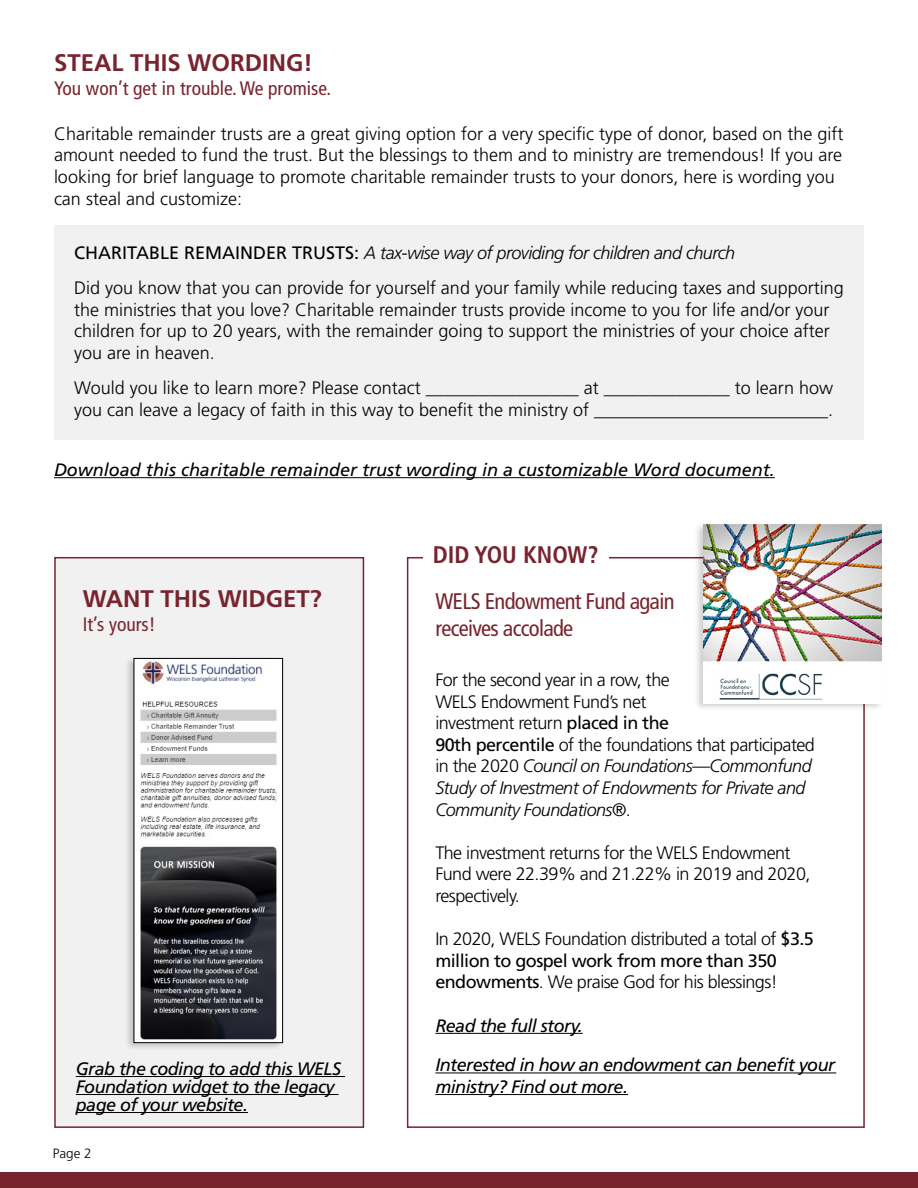
<style>
.page{position:relative;width:918px;height:1188px;background:#fff}
.page>*{position:absolute;margin:0;border:0;box-sizing:border-box;transform-origin:0 0}
.t1{font:700 24px "Frutiger LT Std";color:#78242f}
.t2{font:700 condensed 24px "Frutiger LT Std";color:#78242f}
.t3{font:condensed 22.5px/27px "Frutiger LT Std";letter-spacing:-.03em;color:#78242f}
.t4{font:condensed 19.5px "Frutiger LT Std";color:#78242f}
.t5{font:300 18px/21.6px "Frutiger LT Std";color:#000}
.t6{font:300 18px/21.6px "Frutiger LT Std";letter-spacing:-.03em;color:#000}
.t7{font:italic 18px/18px "Frutiger LT Std";letter-spacing:-.03em;color:#000}
.t8{font:italic 18px "Frutiger LT Std";color:#000}
.t9{font:300 13.5px "Frutiger LT Std";color:#000}
.s1{font-weight:400}
.s2{font-style:italic}
</style>
<div class="page">
<div style="left:0;top:1173px;width:918px;height:15px;background:#78242f"></div>
<hr style="left:54px;top:477px;width:721px;height:1px;background:#000">
<div style="left:54px;top:225px;width:810px;height:215px;background:#f1f1f2"></div>
<hr style="left:435px;top:1033px;width:148px;height:1px;background:#000">
<hr style="left:435px;top:1073px;width:401px;height:1px;background:#000">
<hr style="left:435px;top:1094px;width:193px;height:1px;background:#000">
<div style="left:694px;top:522px;width:189px;height:190px;background:#000;opacity:.19"></div>
<img style="left:703px;top:524px;width:179px;height:179px">
<div style="left:55px;top:558px;width:308px;height:569px;background:#f1f1f2"></div>
<div style="left:54px;top:557px;width:310px;height:571px;border:2px solid #78242f"></div>
<div style="left:124px;top:656px;width:160px;height:396px;background:#000;opacity:.19"></div>
<img style="left:136px;top:660px;width:145px;height:381px">
<div style="left:134px;top:658px;width:149px;height:385px;border:1px solid #000"></div>
<hr style="left:76px;top:1076px;width:269px;height:1px;background:#000">
<hr style="left:76px;top:1094px;width:263px;height:1px;background:#000">
<hr style="left:76px;top:1112px;width:172px;height:1px;background:#000">
<h1 class="t1" style="left:54px;top:49px;width:260px">STEAL THIS WORDING!</h1>
<p class="t4" style="left:54px;top:77px;width:279px">You won’t get in trouble. We promise.</p>
<p class="t5" style="left:54px;top:123px;width:791px">Charitable remainder trusts are a great giving option for a very specific type of donor, based on the gift amount needed to fund the trust. But the blessings to them and to ministry are tremendous! If you are looking for brief language to promote charitable remainder trusts to your donors, here is wording you can steal and customize:</p>
<p class="t5" style="left:74px;top:235px;width:771px;line-height:35.1px"><span class="s1">CHARITABLE REMAINDER TRUSTS:</span> <span class="s2">A tax-wise way of providing for children and church<br></span>Did you know that you can provide for yourself and your family while reducing taxes and supporting</p>
<p class="t5" style="left:74px;top:299px;width:757px;text-align:justify">the ministries that you love? Charitable remainder trusts provide income to you for life and/or your children for up to 20 years, with the remainder going to support the ministries of your choice after you are in heaven.</p>
<p class="t5" style="left:74px;top:377px;width:761px">Would you like to learn more? Please contact _________________ at ______________ to learn how you can leave a legacy of faith in this way to benefit the ministry of __________________________.</p>
<p class="t8" style="left:54px;top:459px;width:722px">Download this charitable remainder trust wording in a customizable Word document.</p>
<h1 class="t1" style="left:83px;top:585px;width:241px">WANT THIS WIDGET?</h1>
<p class="t4" style="left:83px;top:613px;width:74px">It’s yours!</p>
<p class="t7" style="left:76px;top:1060px;width:267px">Grab the coding to add this WELS<br>Foundation widget to the legacy page of your website.</p>
<p class="t9" style="left:53px;top:1145px;width:41px">Page 2</p>
<h1 class="t2" style="left:433px;top:540px;width:167px">DID YOU KNOW?</h1>
<p class="t3" style="left:435px;top:588px;width:241px">WELS Endowment Fund again receives accolade</p>
<p class="t6" style="left:435px;top:669px;width:381px">For the second year in a row, the<br>WELS Endowment Fund’s net<br>investment return <span class="s1">placed in the<br>90th percentile</span> of the foundations that participated in the 2020 <span class="s2">Council on Foundations—Commonfund Study of Investment of Endowments for Private and Community Foundations</span>®.</p>
<p class="t6" style="left:435px;top:842px;width:377px">The investment returns for the WELS Endowment<br>Fund were 22.39% and 21.22% in 2019 and 2020, respectively.</p>
<p class="t6" style="left:435px;top:928px;width:380px">In 2020, WELS Foundation distributed a total of <span class="s1">$3.5 million to gospel work from more than 350 endowments</span>. We praise God for his blessings!</p>
<p class="t7" style="left:435px;top:1006px;width:401px;line-height:39.6px">Read the full story.<br>Interested in how an endowment can benefit your</p>
<p class="t7" style="left:435px;top:1078px;width:194px">ministry? Find out more.</p>
</div>
